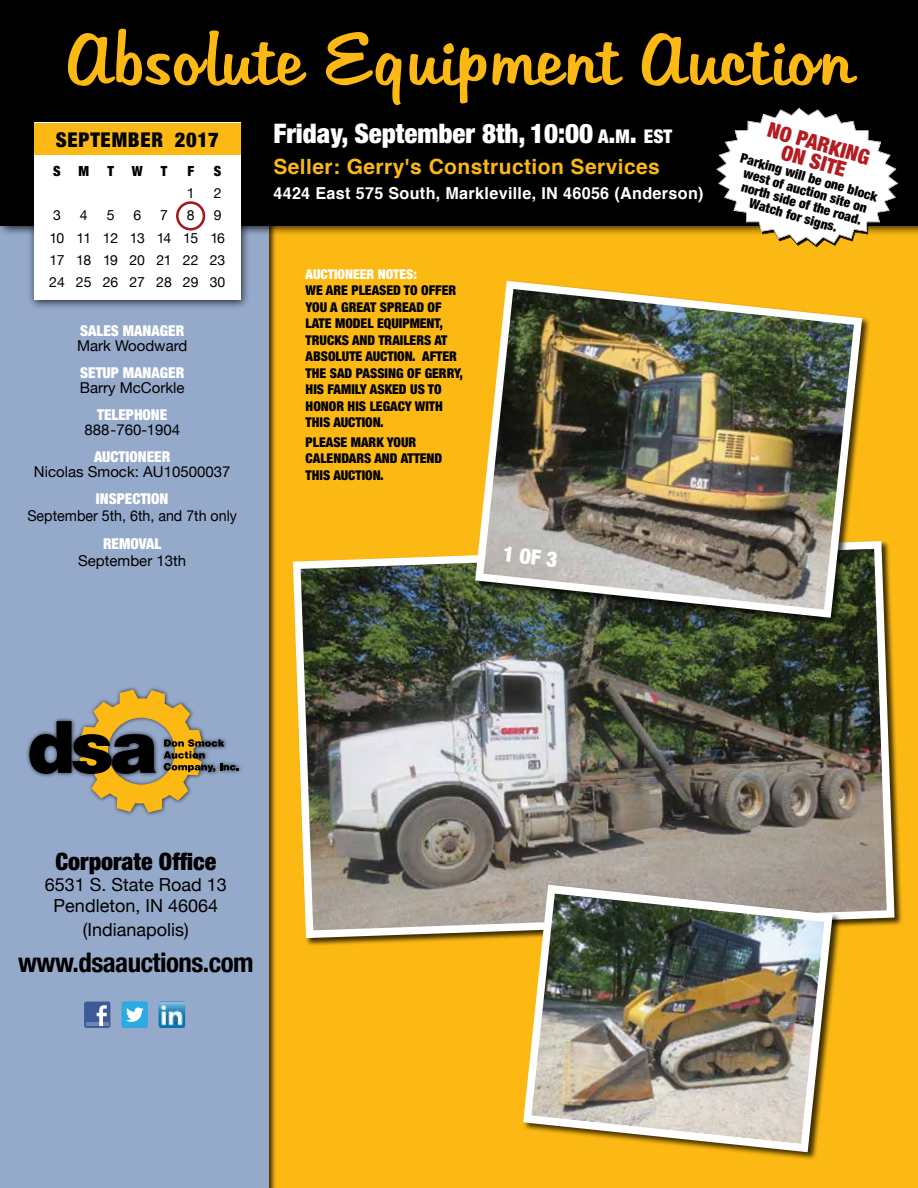
<style>
.page{position:relative;width:918px;height:1188px;background:#fff}
.page>*{position:absolute;margin:0;border:0;box-sizing:border-box;transform-origin:0 0}
.t1{font:72px "Tabitha";color:#fdb913}
.t2{font:900 condensed 27px "Helvetica Neue";color:#fff}
.t3{font:700 condensed 27px "Helvetica Neue";letter-spacing:-.02em;color:#000}
.t4{font:900 condensed 24px "Helvetica Neue";color:#000}
.t5{font:700 21px "Helvetica";letter-spacing:.02em;color:#fdb913}
.t6{font:900 condensed 21px "Helvetica Neue";color:#b41c21}
.t7{font:900 condensed 21px "Helvetica Neue";color:#fff}
.t8{font:900 condensed 20.4px "Helvetica Neue";letter-spacing:.04em;color:#000}
.t9{font:18px/21px "Helvetica Neue";color:#000;text-align:center}
.t10{font:700 16.5px "Helvetica";letter-spacing:.02em;color:#fff}
.t11{font:15px "Helvetica Neue";color:#000}
.t12{font:900 condensed 15px "Helvetica Neue";color:#fff}
.t13{font:15px "Helvetica Neue";color:#000;scale:.95 1}
.t14{font:14.1px/22.4px "Helvetica Neue";color:#000}
.t15{font:900 condensed 14.1px "Helvetica Neue";color:#000}
.t16{font:900 condensed 13.5px/16.5px "Helvetica Neue";color:#000}
.t17{font:900 condensed 13.5px "Helvetica Neue";color:#fff}
.s1{font-size:18.9px}
.s2{font-style:inherit}
</style>
<div class="page">
<div style="left:241px;top:211px;width:677px;height:977px;background:#fdb913"></div>
<div style="left:0;top:201px;width:277px;height:987px;background:#000;opacity:.75"></div>
<div style="left:0;top:201px;width:268px;height:987px;background:#95a9ca"></div>
<div style="left:0;top:0;width:918px;height:236px;background:#000;opacity:.75"></div>
<div style="left:0;top:0;width:918px;height:226px;background:#000"></div>
<div style="left:27px;top:116px;width:223px;height:193px;background:#000;opacity:.75"></div>
<div style="left:34px;top:123px;width:207px;height:177px;background:#fff"></div>
<div style="left:34px;top:123px;width:207px;height:32px;background:#fdb913"></div>
<div style="left:176px;top:201px;width:29px;height:30px;border:3px solid #a5181c;border-radius:50%"></div>
<svg style="left:84px;top:1001px;width:27px;height:27px"></svg>
<svg style="left:121px;top:1001px;width:27px;height:27px"></svg>
<img style="left:159px;top:1001px;width:26px;height:27px">
<div style="left:25px;top:686px;width:218px;height:131px;background:#000;opacity:.75"></div>
<svg style="left:29px;top:690px;width:210px;height:123px"></svg>
<img style="left:292px;top:541px;width:606px;height:401px">
<div style="left:475px;top:280px;width:396px;height:347px;background:#000;opacity:.75"></div>
<img style="left:471px;top:280px;width:395px;height:342px">
<div style="left:523px;top:884px;width:319px;height:277px;background:#000;opacity:.75"></div>
<img style="left:519px;top:881px;width:318px;height:275px">
<svg style="left:716px;top:108px;width:183px;height:139px"></svg>
<h1 class="t1" style="left:66px;top:13px;width:788px">Absolute Equipment Auction</h1>
<h3 class="t6" style="left:772px;top:117px;width:107px;rotate:16deg">NO PARKING</h3>
<h3 class="t8" style="left:56px;top:127px;width:165px">SEPTEMBER 2017</h3>
<h2 class="t2" style="left:273px;top:116px;width:400px">Friday, September 8th, 10:00 <span class="s1">A</span><span class="s2">.</span><span class="s1">M</span><span class="s2">.</span> <span class="s1">EST</span></h2>
<h3 class="t5" style="left:273px;top:150px;width:388px">Seller: Gerry's Construction Services</h3>
<p class="t10" style="left:273px;top:179px;width:432px">4424 East 575 South, Markleville, IN 46056 (Anderson)</p>
<h3 class="t6" style="left:785px;top:139px;width:68px;rotate:16deg">ON SITE</h3>
<p class="t16" style="left:743px;top:150px;width:143px;rotate:16deg">Parking will be one block</p>
<p class="t15" style="left:53px;top:162px;width:9px">S</p>
<p class="t15" style="left:79px;top:162px;width:12px">M</p>
<p class="t15" style="left:107px;top:162px;width:8px">T</p>
<p class="t15" style="left:132px;top:162px;width:12px">W</p>
<p class="t15" style="left:161px;top:162px;width:8px">T</p>
<p class="t15" style="left:187px;top:162px;width:8px">F</p>
<p class="t15" style="left:214px;top:162px;width:9px">S</p>
<p class="t14" style="left:187px;top:183px;width:9px">1</p>
<p class="t14" style="left:214px;top:183px;width:9px">2</p>
<p class="t14" style="left:53px;top:205px;width:9px">3</p>
<p class="t14" style="left:80px;top:205px;width:9px">4</p>
<p class="t14" style="left:107px;top:205px;width:9px">5</p>
<p class="t14" style="left:133px;top:205px;width:9px">6</p>
<p class="t14" style="left:160px;top:205px;width:9px">7</p>
<p class="t14" style="left:187px;top:205px;width:9px">8</p>
<p class="t16" style="left:746px;top:165px;width:130px;rotate:16deg">west of auction site on</p>
<p class="t16" style="left:744px;top:178px;width:126px;rotate:16deg">north side of the road.</p>
<p class="t16" style="left:752px;top:194px;width:93px;rotate:16deg">Watch for signs.</p>
<p class="t14" style="left:49px;top:205px;width:178px;text-indent:164px">9<br>10 11 12 13 14 15 16<br>17 18 19 20 21 22 23<br>24 25 26 27 28 29 30</p>
<p class="t17" style="left:306px;top:266px;width:113px">AUCTIONEER NOTES:</p>
<p class="t16" style="left:306px;top:282px;width:159px">WE ARE PLEASED TO OFFER<br>YOU A GREAT SPREAD OF<br>LATE MODEL EQUIPMENT,<br>TRUCKS AND TRAILERS AT<br>ABSOLUTE AUCTION. AFTER<br>THE SAD PASSING OF GERRY,<br>HIS FAMILY ASKED US TO<br>HONOR HIS LEGACY WITH<br>THIS AUCTION.</p>
<p class="t16" style="left:306px;top:434px;width:138px">PLEASE MARK YOUR<br>CALENDARS AND ATTEND<br>THIS AUCTION.</p>
<p class="t12" style="left:80px;top:321px;width:106px">SALES MANAGER</p>
<p class="t11" style="left:77px;top:335px;width:112px">Mark Woodward</p>
<p class="t12" style="left:80px;top:363px;width:106px">SETUP MANAGER</p>
<p class="t11" style="left:80px;top:377px;width:106px">Barry McCorkle</p>
<p class="t12" style="left:97px;top:405px;width:72px">TELEPHONE</p>
<p class="t11" style="left:84px;top:419px;width:97px">888-760-1904</p>
<p class="t12" style="left:94px;top:448px;width:78px">AUCTIONEER</p>
<p class="t11" style="left:34px;top:461px;width:198px">Nicolas Smock: AU10500037</p>
<p class="t12" style="left:96px;top:490px;width:74px">INSPECTION</p>
<p class="t13" style="left:27px;top:505px;width:222px">September 5th, 6th, and 7th only</p>
<p class="t12" style="left:103px;top:535px;width:60px">REMOVAL</p>
<p class="t11" style="left:78px;top:550px;width:110px">September 13th</p>
<h3 class="t7" style="left:505px;top:541px;width:56px;rotate:6deg">1 OF 3</h3>
<h3 class="t4" style="left:55px;top:846px;width:162px">Corporate Office</h3>
<h3 class="t9" style="left:45px;top:875px;width:184px">6531 S. State Road 13<br>Pendleton, IN 46064</h3>
<h3 class="t9" style="left:83px;top:920px;width:108px">(Indianapolis)</h3>
<h2 class="t3" style="left:18px;top:940px;width:237px">www.dsaauctions.com</h2>
</div>
